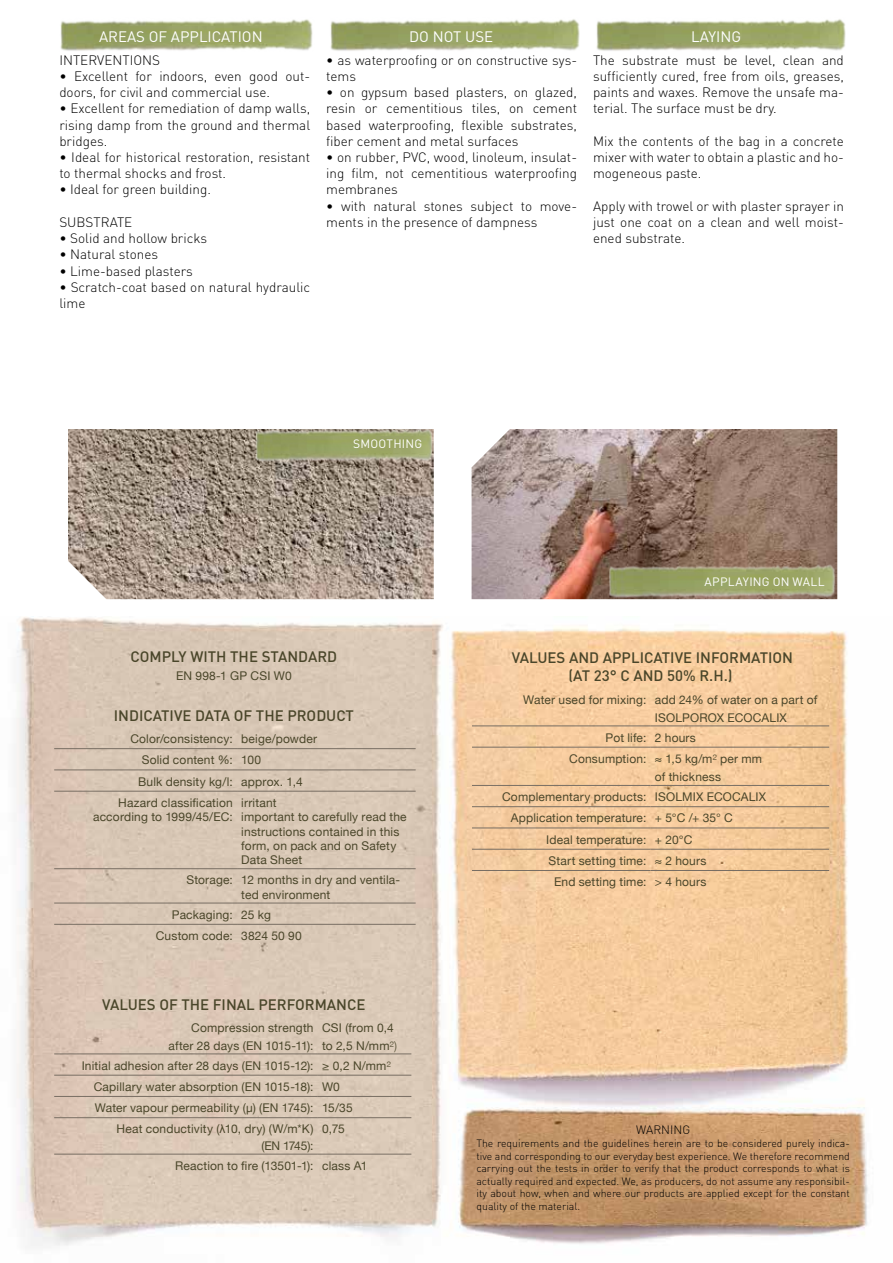
<style>
.page{position:relative;width:893px;height:1263px;background:#fff}
.page>*{position:absolute;margin:0;border:0;box-sizing:border-box;transform-origin:0 0}
.t1{font:500 15px/18px "DIN";color:#4a462a;text-align:center}
.t2{font:15px "DIN";color:#fff}
.t3{font:300 13.5px/16.2px "DIN";color:#000;text-align:justify}
.t4{font:12px/14.4px "Helvetica Neue";letter-spacing:.015em;color:#4a462a}
.t5{font:12px "DIN";letter-spacing:.02em;color:#fff}
.t6{font:300 12px "DIN";color:#000}
.t7{font:300 10.5px/12.6px "DIN";color:#000;text-align:justify}
.s1{font-weight:300}
.s2{font-family:"Arial"}
</style>
<div class="page">
<img style="left:15px;top:617px;width:853px;height:629px">
<img style="left:60px;top:19px;width:253px;height:32px">
<img style="left:330px;top:19px;width:250px;height:32px">
<img style="left:596px;top:19px;width:250px;height:32px">
<img style="left:472px;top:429px;width:365px;height:170px">
<img style="left:68px;top:429px;width:366px;height:170px">
<img style="left:255px;top:429px;width:179px;height:34px">
<img style="left:608px;top:564px;width:229px;height:36px">
<hr style="left:54px;top:748px;width:183px;height:1px;background:#786e63">
<hr style="left:237px;top:748px;width:179px;height:1px;background:#786e63">
<hr style="left:54px;top:769px;width:183px;height:1px;background:#786e63">
<hr style="left:237px;top:769px;width:179px;height:1px;background:#786e63">
<hr style="left:54px;top:791px;width:183px;height:1px;background:#786e63">
<hr style="left:237px;top:791px;width:179px;height:1px;background:#786e63">
<hr style="left:54px;top:868px;width:183px;height:1px;background:#786e63">
<hr style="left:237px;top:868px;width:179px;height:1px;background:#786e63">
<hr style="left:54px;top:903px;width:183px;height:1px;background:#786e63">
<hr style="left:237px;top:903px;width:179px;height:1px;background:#786e63">
<hr style="left:54px;top:924px;width:183px;height:1px;background:#786e63">
<hr style="left:237px;top:924px;width:179px;height:1px;background:#786e63">
<hr style="left:472px;top:725px;width:179px;height:1px;background:#786e63">
<hr style="left:651px;top:725px;width:178px;height:1px;background:#786e63">
<hr style="left:472px;top:747px;width:179px;height:1px;background:#786e63">
<hr style="left:651px;top:747px;width:178px;height:1px;background:#786e63">
<hr style="left:472px;top:785px;width:179px;height:1px;background:#786e63">
<hr style="left:651px;top:785px;width:178px;height:1px;background:#786e63">
<hr style="left:472px;top:806px;width:179px;height:1px;background:#786e63">
<hr style="left:651px;top:806px;width:178px;height:1px;background:#786e63">
<hr style="left:472px;top:827px;width:179px;height:1px;background:#786e63">
<hr style="left:651px;top:827px;width:178px;height:1px;background:#786e63">
<hr style="left:472px;top:849px;width:179px;height:1px;background:#786e63">
<hr style="left:651px;top:849px;width:178px;height:1px;background:#786e63">
<hr style="left:472px;top:870px;width:179px;height:1px;background:#786e63">
<hr style="left:651px;top:870px;width:178px;height:1px;background:#786e63">
<hr style="left:54px;top:1053px;width:264px;height:1px;background:#786e63">
<hr style="left:318px;top:1053px;width:93px;height:1px;background:#786e63">
<hr style="left:54px;top:1075px;width:264px;height:1px;background:#786e63">
<hr style="left:318px;top:1075px;width:93px;height:1px;background:#786e63">
<hr style="left:54px;top:1096px;width:264px;height:1px;background:#786e63">
<hr style="left:318px;top:1096px;width:93px;height:1px;background:#786e63">
<hr style="left:54px;top:1117px;width:264px;height:1px;background:#786e63">
<hr style="left:318px;top:1117px;width:93px;height:1px;background:#786e63">
<hr style="left:54px;top:1154px;width:264px;height:1px;background:#786e63">
<hr style="left:318px;top:1154px;width:93px;height:1px;background:#786e63">
<p class="t2" style="left:99px;top:27px;width:165px">AREAS OF APPLICATION</p>
<p class="t2" style="left:409px;top:27px;width:86px">DO NOT USE</p>
<p class="t2" style="left:691px;top:27px;width:51px">LAYING</p>
<p class="t3" style="left:59px;top:52px;width:102px">INTERVENTIONS</p>
<p class="t3" style="left:59px;top:68px;width:252px">• Excellent for indoors, even good out&shy;doors, for civil and commercial use.</p>
<p class="t3" style="left:59px;top:100px;width:252px">• Excellent for remediation of damp walls, rising damp from the ground and thermal bridges.</p>
<p class="t3" style="left:59px;top:149px;width:252px">• Ideal for historical restoration, resistant to thermal shocks and frost.</p>
<p class="t3" style="left:59px;top:181px;width:153px">• Ideal for green building.</p>
<p class="t3" style="left:59px;top:214px;width:75px">SUBSTRATE</p>
<p class="t3" style="left:59px;top:230px;width:149px">• Solid and hollow bricks</p>
<p class="t3" style="left:59px;top:246px;width:100px">• Natural stones</p>
<p class="t3" style="left:59px;top:262px;width:135px">• Lime-based plasters</p>
<p class="t3" style="left:59px;top:279px;width:252px">• Scratch-coat based on natural hydraulic lime</p>
<p class="t3" style="left:326px;top:52px;width:252px">• as waterproofing or on constructive sys&shy;tems</p>
<p class="t3" style="left:326px;top:84px;width:252px">• on gypsum based plasters, on glazed, resin or cementitious tiles, on cement based waterproofing, flexible substrates, fiber cement and metal surfaces</p>
<p class="t3" style="left:326px;top:149px;width:252px">• on rubber, PVC, wood, linoleum, insulat&shy;ing film, not cementitious waterproofing membranes</p>
<p class="t3" style="left:326px;top:198px;width:252px">• with natural stones subject to move&shy;ments in the presence of dampness</p>
<p class="t3" style="left:593px;top:52px;width:252px">The substrate must be level, clean and sufficiently cured, free from oils, greases, paints and waxes. Remove the unsafe ma&shy;terial. The surface must be dry.</p>
<p class="t3" style="left:593px;top:133px;width:252px">Mix the contents of the bag in a concrete mixer with water to obtain a plastic and ho&shy;mogeneous paste.</p>
<p class="t3" style="left:593px;top:198px;width:252px">Apply with trowel or with plaster sprayer in just one coat on a clean and well moist&shy;ened substrate.</p>
<p class="t5" style="left:353px;top:436px;width:71px">SMOOTHING</p>
<p class="t5" style="left:704px;top:574px;width:122px">APPLAYING ON WALL</p>
<p class="t1" style="left:130px;top:647px;width:208px">COMPLY WITH THE STANDARD</p>
<p class="t4" style="left:176px;top:669px;width:117px">EN 998-1 GP CSI W0</p>
<p class="t1" style="left:114px;top:706px;width:242px">INDICATIVE DATA OF THE PRODUCT</p>
<p class="t4" style="left:130px;top:732px;width:188px">Color/consistency: beige/powder</p>
<p class="t4" style="left:142px;top:753px;width:121px">Solid content %: 100</p>
<p class="t4" style="left:138px;top:775px;width:166px">Bulk density kg/l: approx. 1,4</p>
<p class="t4" style="left:118px;top:796px;width:116px">Hazard classification</p>
<p class="t4" style="left:93px;top:810px;width:141px">according to 1999/45/EC:</p>
<p class="t4" style="left:241px;top:796px;width:167px">irritant<br>important to carefully read the instructions contained in this form, on pack and on Safety<br>Data Sheet</p>
<p class="t4" style="left:241px;top:874px;width:160px;text-indent:-55px">Storage: 12 months in dry and ventila&shy;ted environment</p>
<p class="t4" style="left:156px;top:904px;width:148px;line-height:21.3px;text-indent:16px">Packaging: 25 kg<br>Custom code: 3824 50 90</p>
<p class="t1" style="left:102px;top:995px;width:265px">VALUES OF THE FINAL PERFORMANCE</p>
<p class="t4" style="left:168px;top:1019px;width:147px;line-height:18px;text-align:right">Compression strength after 28 days (EN 1015-11):</p>
<p class="t4" style="left:322px;top:1019px;width:76px;line-height:18px">CSI (from 0,4 to 2,5 N/mm<span class="s1">²)</span></p>
<p class="t4" style="left:82px;top:1059px;width:310px">Initial adhesion after 28 days (EN 1015-12): ≥ 0,2 N/mm<span class="s1">²</span></p>
<p class="t4" style="left:94px;top:1080px;width:248px">Capillary water absorption (EN 1015-18): W0</p>
<p class="t4" style="left:95px;top:1101px;width:259px">Water vapour permeability (µ) (EN 1745): 15/35</p>
<p class="t4" style="left:117px;top:1122px;width:198px">Heat conductivity (<span class="s2">λ</span>10, dry) (W/m*K)</p>
<p class="t4" style="left:261px;top:1139px;width:54px">(EN 1745):</p>
<p class="t4" style="left:322px;top:1122px;width:24px">0,75</p>
<p class="t4" style="left:175px;top:1159px;width:194px">Reaction to fire (13501-1): class A1</p>
<p class="t1" style="left:512px;top:648px;width:283px">VALUES AND APPLICATIVE INFORMATION (AT 23° C AND 50% R.H.)</p>
<p class="t4" style="left:655px;top:691px;width:164px;line-height:18px;text-indent:-132px">Water used for mixing: add 24% of water on a part of<br>ISOLPOROX ECOCALIX</p>
<p class="t4" style="left:569px;top:727px;width:194px;line-height:21.5px;text-indent:36px">Pot life: 2 hours<br>Consumption: ≈ 1,5 kg/m<span class="s1">²</span> per mm</p>
<p class="t4" style="left:502px;top:767px;width:266px;line-height:20.1px;text-indent:153px">of thickness<br>Complementary products: ISOLMIX ECOCALIX</p>
<p class="t4" style="left:511px;top:812px;width:224px">Application temperature: + 5°C /+ 35° C</p>
<p class="t4" style="left:546px;top:833px;width:148px">Ideal temperature: + 20°C</p>
<p class="t4" style="left:548px;top:854px;width:160px">Start setting time: ≈ 2 hours</p>
<p class="t4" style="left:554px;top:875px;width:154px">End setting time: &gt; 4 hours</p>
<p class="t6" style="left:636px;top:1122px;width:55px">WARNING</p>
<p class="t7" style="left:476px;top:1137px;width:375px">The requirements and the guidelines herein are to be considered purely indica&shy;tive and corresponding to our everyday best experience. We therefore recommend carrying out the tests in order to verify that the product corresponds to what is actually required and expected. We, as producers, do not assume any responsibil&shy;ity about how, when and where our products are applied except for the constant quality of the material.</p>
</div>
